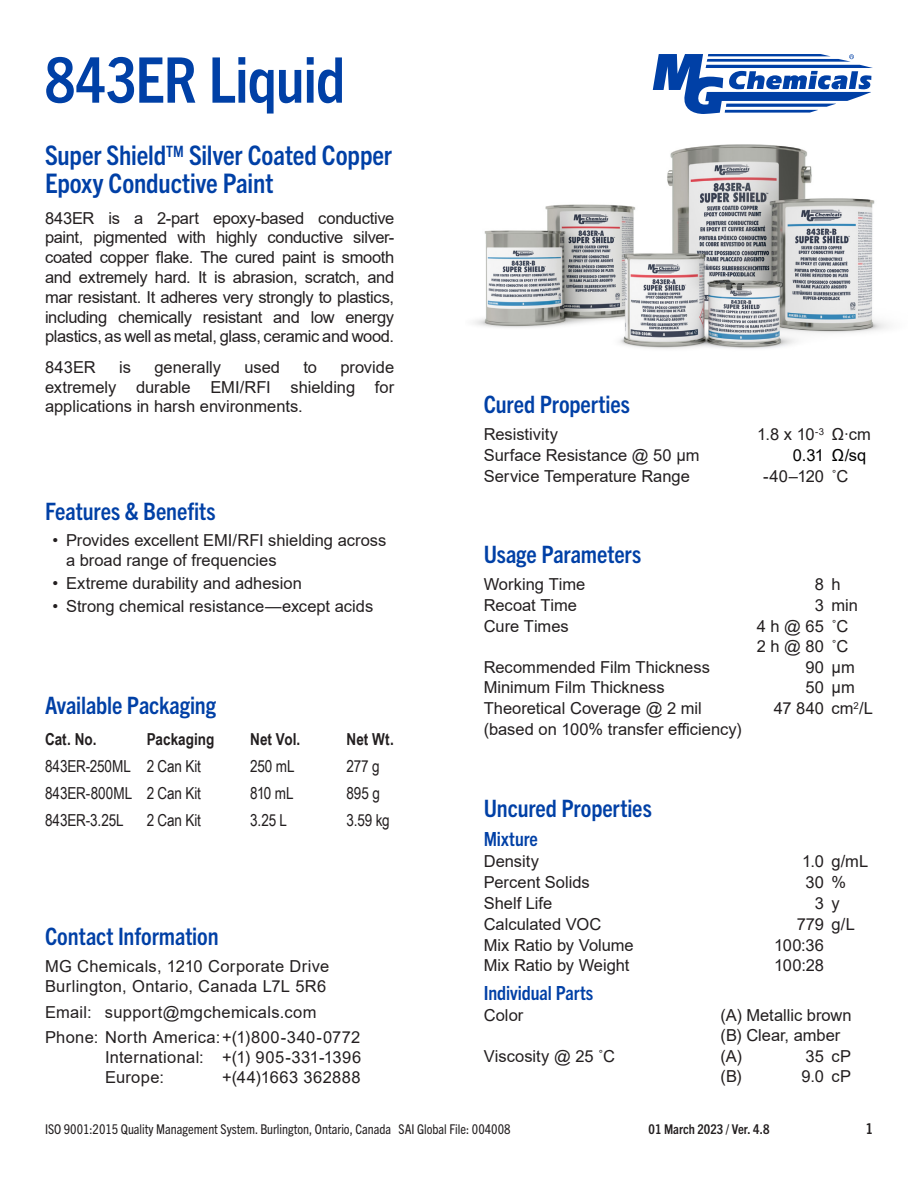
<style>
.page{position:relative;width:918px;height:1188px;background:#fff}
.page>*{position:absolute;margin:0;border:0;box-sizing:border-box;transform-origin:0 0}
.t1{font:700 condensed 63px "Trade Gothic Next LT Pro";letter-spacing:-.015em;color:#0040a6}
.Product_Name_Descrip{font:700 condensed 27px/28.5px "Trade Gothic Next LT Pro";letter-spacing:-.005em;color:#0040a6}
.H2_space_after{font:700 condensed 24px "Trade Gothic Next LT Pro";letter-spacing:-.005em;color:#0040a6}
.t2{font:700 condensed 19.5px "Trade Gothic Next LT Pro";letter-spacing:-.005em;color:#0040a6}
.Properties_List{font:16.5px/19.8px "Arial";color:#231f20}
.Body_Text{font:16.5px/19.8px "Arial";letter-spacing:-.005em;color:#231f20;text-align:justify}
.Contact_Information{font:16.5px "Arial";letter-spacing:.02em;color:#231f20}
.Bullet_List_-_Featur{font:16.5px/19.8px "Arial";color:#231f20}
.Table_Body_Text{font:16.5px "Arial Narrow";letter-spacing:-.005em;color:#231f20}
.Table_Heading{font:700 16.5px "Arial Narrow";letter-spacing:.005em;color:#231f20}
.Properties_List-2{font:16.5px "Arial";color:#000}
.t3{font:700 condensed 15px "Trade Gothic Next LT Pro";color:#231f20}
.t4{font:condensed 13.5px "Trade Gothic Next LT Pro";color:#231f20}
.t5{font:700 condensed 13.5px "Trade Gothic Next LT Pro";color:#231f20}
</style>
<div class="page">
<svg style="left:653px;top:54px;width:220px;height:60px"></svg>
<img style="left:473px;top:144px;width:416px;height:205px">
<h1 class="t1" style="left:45px;top:37px;width:302px">843ER Liquid</h1>
<p class="Product_Name_Descrip" style="left:45px;top:139px;width:349px">Super Shield<sup>TM</sup> Silver Coated Copper<br>Epoxy Conductive Paint</p>
<p class="Body_Text" style="left:45px;top:208px;width:351px">843ER is a 2-part epoxy-based conductive paint, pigmented with highly conductive silver&shy;coated copper flake. The cured paint is smooth and extremely hard. It is abrasion, scratch, and mar resistant. It adheres very strongly to plastics, including chemically resistant and low energy plastics, as well as metal, glass, ceramic and wood.</p>
<p class="Body_Text" style="left:45px;top:357px;width:52px">843ER</p>
<p class="Body_Text" style="left:119px;top:357px;width:13px">is</p>
<p class="Body_Text" style="left:154px;top:357px;width:68px">generally</p>
<p class="Body_Text" style="left:244px;top:357px;width:37px">used</p>
<p class="Body_Text" style="left:303px;top:357px;width:15px">to</p>
<p class="Body_Text" style="left:45px;top:357px;width:351px;text-indent:295px">provide extremely durable EMI/RFI shielding for applications in harsh environments.</p>
<p class="H2_space_after" style="left:45px;top:495px;width:172px">Features &amp; Benefits</p>
<p class="Bullet_List_-_Featur" style="left:66px;top:530px;width:322px;text-indent:-14px">• Provides excellent EMI/RFI shielding across a broad range of frequencies</p>
<p class="Bullet_List_-_Featur" style="left:52px;top:573px;width:251px">• Extreme durability and adhesion</p>
<p class="Bullet_List_-_Featur" style="left:52px;top:596px;width:322px">• Strong chemical resistance—except acids</p>
<p class="H2_space_after" style="left:45px;top:689px;width:173px">Available Packaging</p>
<p class="Table_Heading" style="left:45px;top:726px;width:53px">Cat. No.</p>
<p class="Table_Heading" style="left:147px;top:726px;width:69px">Packaging</p>
<p class="Table_Heading" style="left:250px;top:726px;width:52px">Net Vol.</p>
<p class="Table_Heading" style="left:346px;top:726px;width:49px">Net Wt.</p>
<p class="Table_Body_Text" style="left:45px;top:754px;width:88px">843ER-250ML</p>
<p class="Table_Body_Text" style="left:147px;top:754px;width:56px">2 Can Kit</p>
<p class="Table_Body_Text" style="left:250px;top:754px;width:46px">250 mL</p>
<p class="Table_Body_Text" style="left:346px;top:754px;width:35px">277 g</p>
<p class="Table_Body_Text" style="left:45px;top:781px;width:89px">843ER-800ML</p>
<p class="Table_Body_Text" style="left:147px;top:781px;width:56px">2 Can Kit</p>
<p class="Table_Body_Text" style="left:250px;top:781px;width:45px">810 mL</p>
<p class="Table_Body_Text" style="left:346px;top:781px;width:35px">895 g</p>
<p class="Table_Body_Text" style="left:45px;top:809px;width:80px">843ER-3.25L</p>
<p class="Table_Body_Text" style="left:147px;top:809px;width:56px">2 Can Kit</p>
<p class="Table_Body_Text" style="left:250px;top:809px;width:38px">3.25 L</p>
<p class="Table_Body_Text" style="left:346px;top:809px;width:45px">3.59 kg</p>
<p class="H2_space_after" style="left:45px;top:920px;width:175px">Contact Information</p>
<p class="Contact_Information" style="left:45px;top:955px;width:286px">MG Chemicals, 1210 Corporate Drive</p>
<p class="Contact_Information" style="left:45px;top:975px;width:283px">Burlington, Ontario, Canada L7L 5R6</p>
<p class="Contact_Information" style="left:45px;top:1000px;width:273px">Email: support@mgchemicals.com</p>
<p class="Contact_Information" style="left:45px;top:1026px;width:317px">Phone: North America: +(1)800-340-0772</p>
<p class="Contact_Information" style="left:105px;top:1046px;width:258px">International: +(1) 905-331-1396</p>
<p class="Contact_Information" style="left:105px;top:1066px;width:60px">Europe:</p>
<p class="Contact_Information" style="left:222px;top:1066px;width:140px">+(44)1663 362888</p>
<p class="H2_space_after" style="left:484px;top:388px;width:148px">Cured Properties</p>
<p class="Properties_List" style="left:484px;top:424px;width:76px">Resistivity</p>
<p class="Properties_List" style="left:757px;top:424px;width:115px">1.8 x 10<sup>-3</sup> Ω·cm</p>
<p class="Properties_List" style="left:484px;top:445px;width:217px">Surface Resistance @ 50 µm</p>
<p class="Properties_List-2" style="left:793px;top:444px;width:75px">0.31 Ω/sq</p>
<p class="Properties_List" style="left:484px;top:466px;width:208px">Service Temperature Range</p>
<p class="Properties_List" style="left:763px;top:466px;width:87px">-40–120 ˚C</p>
<p class="H2_space_after" style="left:484px;top:538px;width:159px">Usage Parameters</p>
<p class="Properties_List" style="left:484px;top:575px;width:103px">Working Time</p>
<p class="Properties_List" style="left:815px;top:575px;width:27px">8 h</p>
<p class="Properties_List" style="left:484px;top:595px;width:95px">Recoat Time</p>
<p class="Properties_List" style="left:815px;top:595px;width:45px">3 min</p>
<p class="Properties_List" style="left:484px;top:616px;width:87px">Cure Times</p>
<p class="Properties_List" style="left:757px;top:616px;width:93px">4h@65 ˚C<br>2h@80 ˚C</p>
<p class="Properties_List" style="left:484px;top:657px;width:228px">Recommended Film Thickness</p>
<p class="Properties_List" style="left:805px;top:657px;width:51px">90 µm</p>
<p class="Properties_List" style="left:484px;top:678px;width:183px">Minimum Film Thickness</p>
<p class="Properties_List" style="left:806px;top:678px;width:51px">50 µm</p>
<p class="Properties_List" style="left:484px;top:698px;width:220px">Theoretical Coverage @ 2 mil</p>
<p class="Properties_List" style="left:774px;top:698px;width:101px">47 840 cm<sup>2</sup>/L</p>
<p class="Properties_List" style="left:484px;top:719px;width:259px">(based on 100% transfer efficiency)</p>
<p class="H2_space_after" style="left:484px;top:792px;width:170px">Uncured Properties</p>
<h3 class="t2" style="left:484px;top:825px;width:56px">Mixture</h3>
<p class="Properties_List" style="left:484px;top:852px;width:57px">Density</p>
<p class="Properties_List" style="left:802px;top:852px;width:68px">1.0 g/mL</p>
<p class="Properties_List" style="left:484px;top:872px;width:107px">Percent Solids</p>
<p class="Properties_List" style="left:806px;top:872px;width:42px">30 %</p>
<p class="Properties_List" style="left:484px;top:893px;width:70px">Shelf Life</p>
<p class="Properties_List" style="left:815px;top:893px;width:26px">3 y</p>
<p class="Properties_List" style="left:484px;top:914px;width:119px">Calculated VOC</p>
<p class="Properties_List" style="left:797px;top:914px;width:60px">779 g/L</p>
<p class="Properties_List" style="left:484px;top:935px;width:152px">Mix Ratio by Volume</p>
<p class="Properties_List" style="left:774px;top:935px;width:51px">100:36</p>
<p class="Properties_List" style="left:484px;top:956px;width:147px">Mix Ratio by Weight</p>
<p class="Properties_List" style="left:774px;top:956px;width:51px">100:28</p>
<h3 class="t2" style="left:484px;top:980px;width:111px">Individual Parts</h3>
<p class="Properties_List" style="left:484px;top:1005px;width:41px">Color</p>
<p class="Properties_List" style="left:721px;top:1005px;width:133px">(A) Metallic brown</p>
<p class="Properties_List" style="left:721px;top:1025px;width:121px">(B) Clear, amber</p>
<p class="Properties_List" style="left:484px;top:1046px;width:133px">Viscosity @ 25 ˚C</p>
<p class="Properties_List" style="left:721px;top:1046px;width:23px">(A)</p>
<p class="Properties_List" style="left:806px;top:1046px;width:47px">35 cP</p>
<p class="Properties_List" style="left:721px;top:1066px;width:23px">(B)</p>
<p class="Properties_List" style="left:801px;top:1066px;width:51px">9.0 cP</p>
<p class="t4" style="left:45px;top:1120px;width:467px">ISO 9001:2015 Quality Management System. Burlington, Ontario, Canada SAI Global File: 004008</p>
<p class="t5" style="left:649px;top:1120px;width:122px">01 March 2023 / Ver. 4.8</p>
<p class="t3" style="left:866px;top:1118px;width:9px">1</p>
</div>
